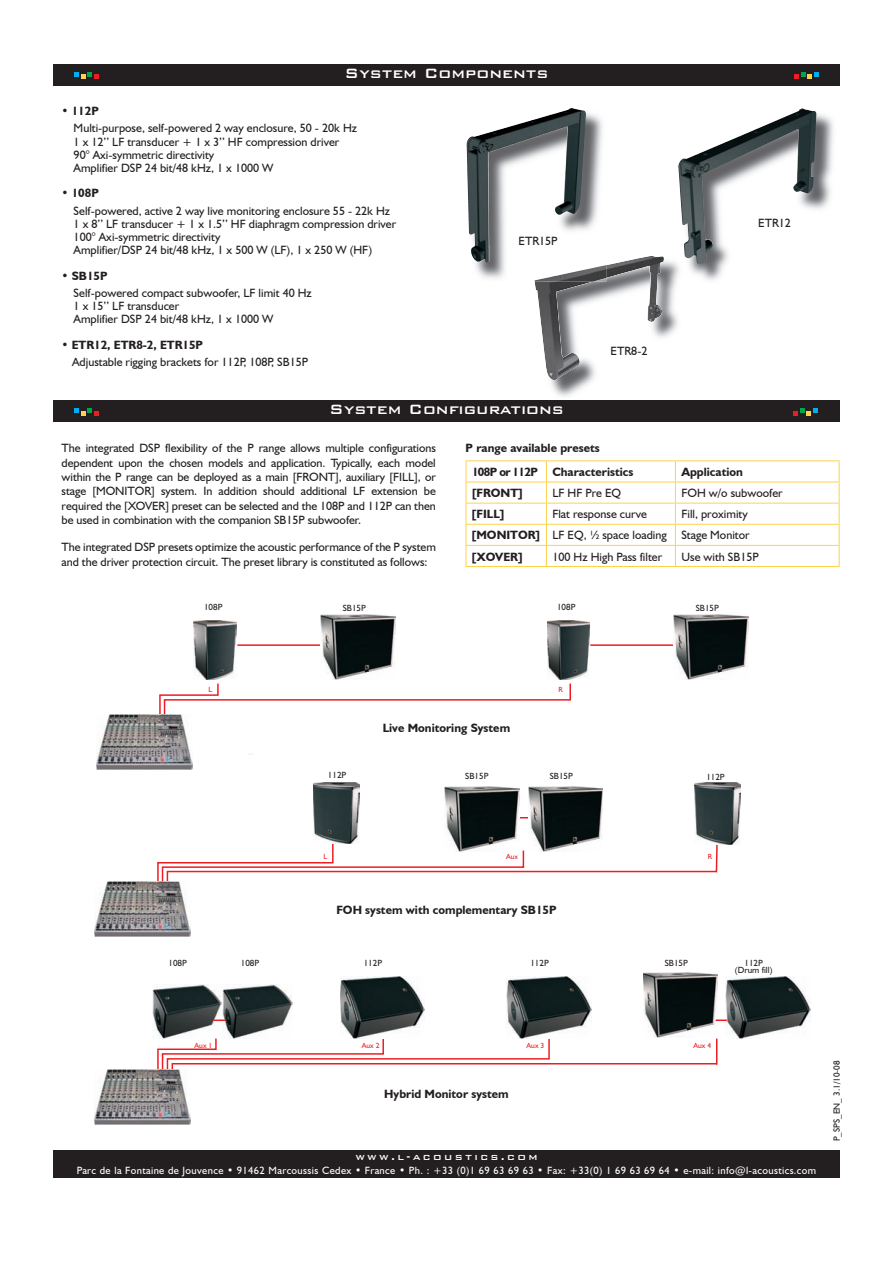
<style>
.page{position:relative;width:893px;height:1263px;background:#fff}
.page>*{position:absolute;margin:0;border:0;box-sizing:border-box;transform-origin:0 0}
.t1{font:500 18px "Bank Gothic BT";color:#fff}
.t2{font:12px/14.4px "Humanist 521 BT";color:#231f20}
.t3{font:700 12px/24px "Humanist 521 BT";color:#231f20}
.t4{font:500 12px "Bank Gothic BT";letter-spacing:.2em;color:#fff}
.t5{font:10.5px "Humanist 521 BT";letter-spacing:.035em;color:#fff}
.t6{font:9px/7.5px "Humanist 521 BT";color:#231f20;text-align:center}
.t7{font:7.5px "Humanist 521 BT";color:#ee1d23}
.s1{font-weight:700}
</style>
<div class="page">
<div style="left:53px;top:1150px;width:787px;height:28px;background:#231f20"></div>
<div style="left:53px;top:64px;width:787px;height:21px;background:#231f20"></div>
<svg style="left:74px;top:72px;width:25px;height:7px"></svg>
<svg style="left:794px;top:72px;width:25px;height:7px"></svg>
<div style="left:53px;top:401px;width:787px;height:21px;background:#231f20"></div>
<svg style="left:74px;top:409px;width:25px;height:6px"></svg>
<svg style="left:793px;top:409px;width:24px;height:6px"></svg>
<img style="left:689px;top:112px;width:144px;height:168px">
<img style="left:678px;top:108px;width:138px;height:156px">
<img style="left:550px;top:257px;width:130px;height:140px">
<img style="left:680px;top:257px;width:4px;height:7px">
<img style="left:535px;top:256px;width:129px;height:124px">
<img style="left:467px;top:109px;width:139px;height:173px">
<img style="left:536px;top:257px;width:70px;height:8px">
<img style="left:535px;top:265px;width:71px;height:17px">
<img style="left:482px;top:127px;width:85px;height:135px">
<img style="left:152px;top:984px;width:140px;height:53px">
<svg style="left:156px;top:1037px;width:562px;height:33px"></svg>
<img style="left:95px;top:1070px;width:96px;height:55px">
<svg style="left:156px;top:844px;width:562px;height:38px"></svg>
<img style="left:95px;top:882px;width:96px;height:55px">
<svg style="left:158px;top:683px;width:413px;height:32px"></svg>
<img style="left:97px;top:715px;width:96px;height:55px">
<hr style="left:237px;top:644px;width:85px;height:2px;background:#ee1d23">
<hr style="left:590px;top:644px;width:85px;height:2px;background:#ee1d23">
<svg style="left:214px;top:1019px;width:11px;height:2px"></svg>
<img style="left:193px;top:620px;width:43px;height:60px">
<img style="left:547px;top:620px;width:43px;height:60px">
<img style="left:321px;top:615px;width:75px;height:65px">
<img style="left:673px;top:615px;width:75px;height:65px">
<img style="left:445px;top:786px;width:74px;height:65px">
<img style="left:528px;top:786px;width:75px;height:65px">
<img style="left:313px;top:782px;width:46px;height:62px">
<img style="left:694px;top:782px;width:46px;height:62px">
<img style="left:643px;top:973px;width:75px;height:65px">
<img style="left:340px;top:976px;width:85px;height:62px">
<img style="left:506px;top:976px;width:85px;height:62px">
<img style="left:726px;top:976px;width:84px;height:62px">
<svg style="left:716px;top:1019px;width:11px;height:2px"></svg>
<hr style="left:466px;top:460px;width:80px;height:1px;background:#fed24c">
<hr style="left:546px;top:460px;width:129px;height:1px;background:#fed24c">
<hr style="left:675px;top:460px;width:164px;height:1px;background:#fed24c">
<hr style="left:466px;top:482px;width:80px;height:1px;background:#fed24c">
<hr style="left:546px;top:482px;width:129px;height:1px;background:#fed24c">
<hr style="left:675px;top:482px;width:164px;height:1px;background:#fed24c">
<hr style="left:466px;top:503px;width:80px;height:1px;background:#fed24c">
<hr style="left:546px;top:503px;width:129px;height:1px;background:#fed24c">
<hr style="left:675px;top:503px;width:164px;height:1px;background:#fed24c">
<hr style="left:466px;top:524px;width:80px;height:1px;background:#fed24c">
<hr style="left:546px;top:524px;width:129px;height:1px;background:#fed24c">
<hr style="left:675px;top:524px;width:164px;height:1px;background:#fed24c">
<hr style="left:466px;top:545px;width:80px;height:1px;background:#fed24c">
<svg style="left:466px;top:461px;width:1px;height:105px"></svg>
<hr style="left:546px;top:545px;width:129px;height:1px;background:#fed24c">
<svg style="left:546px;top:461px;width:1px;height:105px"></svg>
<hr style="left:675px;top:545px;width:164px;height:1px;background:#fed24c">
<svg style="left:675px;top:461px;width:1px;height:105px"></svg>
<svg style="left:839px;top:461px;width:1px;height:105px"></svg>
<hr style="left:466px;top:566px;width:373px;height:1px;background:#fed24c">
<h1 class="t1" style="left:345px;top:63px;width:205px">System Components</h1>
<p class="t2" style="left:74px;top:102px;width:285px;line-height:17.2px;text-indent:-12px">• <span class="s1">112P<br></span>Multi-purpose, self-powered 2 way enclosure, 50 - 20k Hz</p>
<p class="t2" style="left:74px;top:135px;width:267px;line-height:13px">1 x 12’’ LF transducer + 1 x 3’’ HF compression driver<br>90° Axi-symmetric directivity<br>Amplifier DSP 24 bit/48 kHz, 1 x 1000 W</p>
<p class="t2" style="left:74px;top:184px;width:318px;line-height:17.2px;text-indent:-12px">• <span class="s1">108P<br></span>Self-powered, active 2 way live monitoring enclosure 55 - 22k Hz</p>
<p class="t2" style="left:74px;top:217px;width:324px;line-height:13px">1 x 8’’ LF transducer + 1 x 1.5’’ HF diaphragm compression driver<br>100° Axi-symmetric directivity<br>Amplifier/DSP 24 bit/48 kHz, 1 x 500 W (LF), 1 x 250 W (HF)</p>
<p class="t2" style="left:74px;top:267px;width:240px;line-height:17.2px;text-indent:-12px">• <span class="s1">SB15P<br></span>Self-powered compact subwoofer, LF limit 40 Hz</p>
<p class="t2" style="left:74px;top:299px;width:201px;line-height:13px">1 x 15’’ LF transducer<br>Amplifier DSP 24 bit/48 kHz, 1 x 1000 W</p>
<p class="t2" style="left:72px;top:336px;width:238px;line-height:17.2px;text-indent:-10px">• <span class="s1">ETR12, ETR8-2, ETR15P<br></span>Adjustable rigging brackets for 112P, 108P, SB15P</p>
<p class="t2" style="left:518px;top:233px;width:41px">ETR15P</p>
<h1 class="t1" style="left:329px;top:400px;width:236px">System Configurations</h1>
<p class="t2" style="left:611px;top:343px;width:38px">ETR8-2</p>
<p class="t2" style="left:758px;top:216px;width:34px">ETR12</p>
<p class="t2" style="left:62px;top:441px;width:376px;text-align:justify">The integrated DSP flexibility of the P range allows multiple configurations dependent upon the chosen models and application. Typically, each model within the P range can be deployed as a main [FRONT], auxiliary [FILL], or stage [MONITOR] system. In addition should additional LF extension be required the [XOVER] preset can be selected and the 108P and 112P can then be used in combination with the companion SB15P subwoofer.</p>
<p class="t2" style="left:62px;top:540px;width:376px">The integrated DSP presets optimize the acoustic performance of the P system and the driver protection circuit. The preset library is constituted as follows:</p>
<p class="t3" style="left:472px;top:436px;width:163px;text-indent:-6px">P range available presets<br>108P or 112P Characteristics</p>
<p class="t3" style="left:681px;top:460px;width:63px">Application</p>
<p class="t3" style="left:472px;top:481px;width:52px">[FRONT]</p>
<p class="t2" style="left:552px;top:486px;width:70px">LF HF Pre EQ</p>
<p class="t2" style="left:681px;top:486px;width:103px">FOH w/o subwoofer</p>
<p class="t3" style="left:472px;top:502px;width:34px">[FILL]</p>
<p class="t2" style="left:552px;top:507px;width:96px">Flat response curve</p>
<p class="t2" style="left:472px;top:503px;width:279px;line-height:21.1px;text-indent:209px">Fill, proximity <span class="s1">[MONITOR]</span> LF EQ, ½ space loading Stage Monitor <span class="s1">[XOVER]</span></p>
<p class="t2" style="left:552px;top:549px;width:111px">100 Hz High Pass filter</p>
<p class="t2" style="left:681px;top:549px;width:79px">Use with SB15P</p>
<p class="t6" style="left:204px;top:603px;width:20px">108P</p>
<p class="t6" style="left:343px;top:604px;width:25px">SB15P</p>
<p class="t6" style="left:557px;top:603px;width:20px">108P</p>
<p class="t6" style="left:696px;top:604px;width:25px">SB15P</p>
<p class="t7" style="left:209px;top:685px;width:5px">L</p>
<p class="t3" style="left:383px;top:716px;width:129px">Live Monitoring System</p>
<p class="t7" style="left:559px;top:685px;width:6px">R</p>
<p class="t6" style="left:328px;top:771px;width:20px">112P</p>
<p class="t6" style="left:465px;top:772px;width:25px">SB15P</p>
<p class="t6" style="left:550px;top:772px;width:25px">SB15P</p>
<p class="t6" style="left:706px;top:772px;width:20px">112P</p>
<p class="t7" style="left:324px;top:852px;width:5px">L</p>
<p class="t7" style="left:506px;top:852px;width:13px">Aux</p>
<p class="t7" style="left:708px;top:852px;width:6px">R</p>
<p class="t3" style="left:336px;top:897px;width:222px">FOH system with complementary SB15P</p>
<p class="t6" style="left:665px;top:958px;width:25px">SB15P</p>
<p class="t6" style="left:169px;top:959px;width:20px">108P</p>
<p class="t6" style="left:241px;top:959px;width:20px">108P</p>
<p class="t6" style="left:364px;top:959px;width:20px">112P</p>
<p class="t6" style="left:530px;top:959px;width:20px">112P</p>
<p class="t6" style="left:735px;top:958px;width:39px">112P (Drum fill)</p>
<p class="t7" style="left:195px;top:1040px;width:19px">Aux 1</p>
<p class="t7" style="left:362px;top:1040px;width:19px">Aux 2</p>
<p class="t7" style="left:527px;top:1040px;width:19px">Aux 3</p>
<p class="t7" style="left:693px;top:1040px;width:19px">Aux 4</p>
<p class="t3" style="left:384px;top:1081px;width:126px">Hybrid Monitor system</p>
<p class="t4" style="left:355px;top:1150px;width:184px">www.l-acoustics.com</p>
<p class="t5" style="left:77px;top:1163px;width:741px">Parc de la Fontaine de Jouvence • 91462 Marcoussis Cedex • France • Ph. : +33 (0)1 69 63 69 63 • Fax: +33(0) 1 69 63 69 64 • e-mail: info@l-acoustics.com</p>
<p class="t6" style="left:833px;top:1141px;width:83px;rotate:-90deg">P_SPS_EN_ 3.1/10-08</p>
</div>
